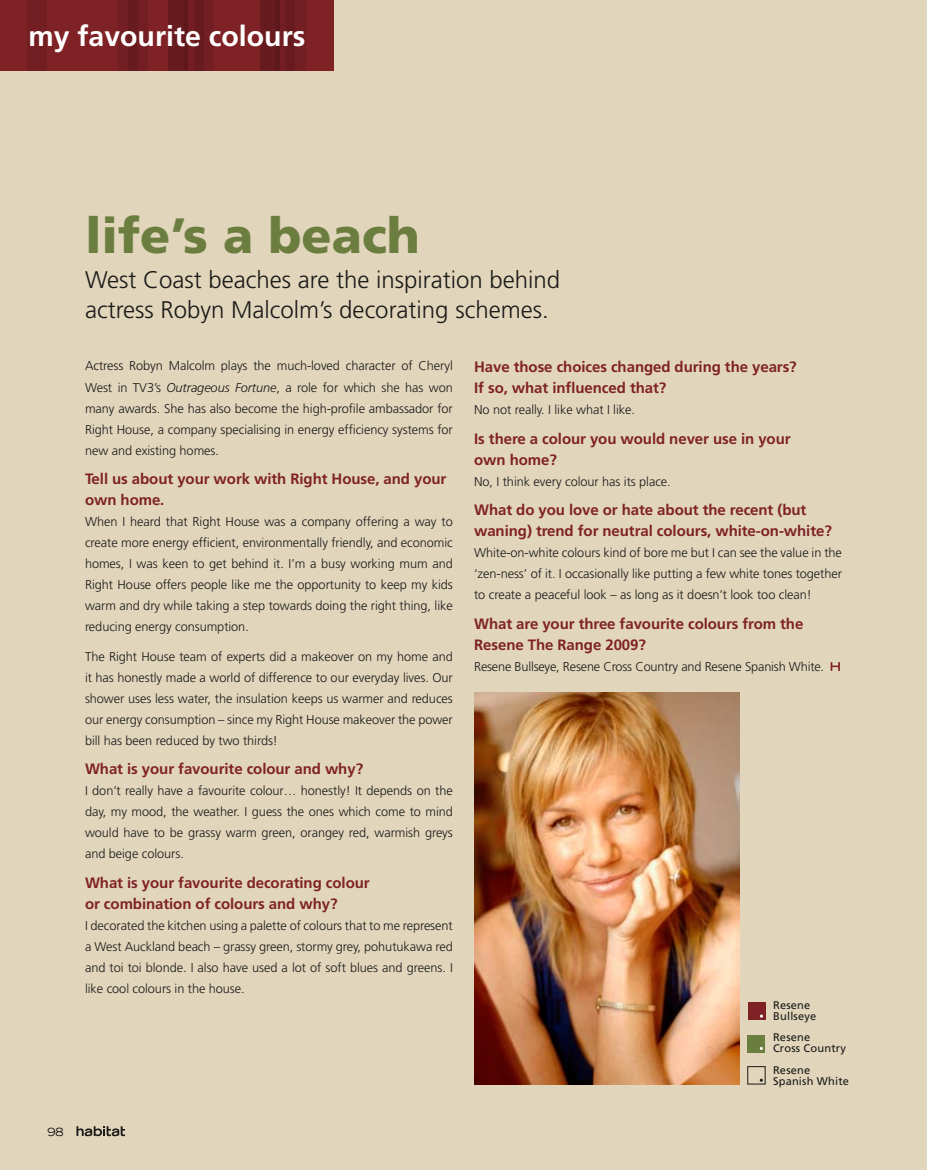
<style>
.page{position:relative;width:927px;height:1170px;background:#fff}
.page>*{position:absolute;margin:0;border:0;box-sizing:border-box;transform-origin:0 0}
.t1{font:900 49.5px "Frutiger";color:#6b7e3f}
.t2{font:700 28.5px "Frutiger";color:#fff}
.t3{font:300 24px/30px "Frutiger";color:#1a1a18}
.t4{font:700 15px/21px "Frutiger";letter-spacing:-.005em;color:#7f2226}
.t5{font:300 12.75px/21px "Frutiger";letter-spacing:-.005em;color:#1a1a18;text-align:justify}
.t6{font:expanded 11.25px "Trade Gothic LH";color:#1a1a18}
.t7{font:11.1px/11.1px "Frutiger";letter-spacing:.015em;color:#1a1a18}
.s1{font-style:italic}
</style>
<div class="page">
<div style="left:0;top:0;width:927px;height:1169px;background:#e1d5bc"></div>
<svg style="left:831px;top:662px;width:9px;height:8px"></svg>
<div style="left:0;top:0;width:334px;height:70px;background:#7f2226"></div>
<div style="left:27px;top:0;width:20px;height:70px;background:#731e22"></div>
<div style="left:169px;top:0;width:19px;height:70px;background:#681b1f"></div>
<div style="left:118px;top:0;width:20px;height:70px;background:#731e22"></div>
<div style="left:129px;top:0;width:19px;height:70px;background:#731e22"></div>
<svg style="left:188px;top:0;width:6px;height:70px"></svg>
<div style="left:194px;top:0;width:20px;height:70px;background:#6d1c20"></div>
<div style="left:261px;top:0;width:19px;height:70px;background:#681b1f"></div>
<svg style="left:280px;top:0;width:6px;height:70px"></svg>
<div style="left:286px;top:0;width:20px;height:70px;background:#731e22"></div>
<div style="left:748px;top:1034px;width:17px;height:18px;background:#6b7e3f"></div>
<div style="left:748px;top:1066px;width:17px;height:17px;background:#e1d5bc"></div>
<img style="left:474px;top:692px;width:266px;height:392px">
<div style="left:748px;top:1002px;width:17px;height:17px;background:#7f2226"></div>
<svg style="left:76px;top:1126px;width:49px;height:10px"></svg>
<h2 class="t2" style="left:28px;top:19px;width:279px">my favourite colours</h2>
<h1 class="t1" style="left:85px;top:206px;width:336px">life’s a beach</h1>
<h3 class="t3" style="left:85px;top:265px;width:477px">West Coast beaches are the inspiration behind actress Robyn Malcolm’s decorating schemes.</h3>
<p class="t6" style="left:48px;top:1124px;width:18px">98</p>
<p class="t5" style="left:85px;top:356px;width:369px">Actress Robyn Malcolm plays the much-loved character of Cheryl West in TV3’s <span class="s1">Outrageous Fortune</span>, a role for which she has won many awards. She has also become the high-profile ambassador for Right House, a company specialising in energy efficiency systems for new and existing homes.</p>
<p class="t4" style="left:85px;top:468px;width:363px">Tell us about your work with Right House, and your own home.</p>
<p class="t5" style="left:85px;top:511px;width:369px">When I heard that Right House was a company offering a way to create more energy efficient, environmentally friendly, and economic homes, I was keen to get behind it. I’m a busy working mum and Right House offers people like me the opportunity to keep my kids warm and dry while taking a step towards doing the right thing, like reducing energy consumption.</p>
<p class="t5" style="left:85px;top:646px;width:369px">The Right House team of experts did a makeover on my home and it has honestly made a world of difference to our everyday lives. Our shower uses less water, the insulation keeps us warmer and reduces our energy consumption – since my Right House makeover the power bill has been reduced by two thirds!</p>
<p class="t4" style="left:85px;top:758px;width:280px">What is your favourite colour and why?</p>
<p class="t5" style="left:85px;top:780px;width:369px">I don’t really have a favourite colour… honestly! It depends on the day, my mood, the weather. I guess the ones which come to mind would have to be grassy warm green, orangey red, warmish greys and beige colours.</p>
<p class="t4" style="left:85px;top:872px;width:286px">What is your favourite decorating colour or combination of colours and why?</p>
<p class="t5" style="left:85px;top:915px;width:369px">I decorated the kitchen using a palette of colours that to me represent a West Auckland beach – grassy green, stormy grey, pohutukawa red and toi toi blonde. I also have used a lot of soft blues and greens. I like cool colours in the house.</p>
<p class="t4" style="left:474px;top:356px;width:324px">Have those choices changed during the years?<br>If so, what influenced that?</p>
<p class="t5" style="left:474px;top:399px;width:162px">No not really. I like what I like.</p>
<p class="t4" style="left:474px;top:428px;width:318px">Is there a colour you would never use in your own home?</p>
<p class="t5" style="left:474px;top:471px;width:198px">No, I think every colour has its place.</p>
<p class="t4" style="left:474px;top:499px;width:359px">What do you love or hate about the recent (but waning) trend for neutral colours, white-on-white?</p>
<p class="t5" style="left:474px;top:542px;width:369px">White-on-white colours kind of bore me but I can see the value in the ‘zen-ness’ of it. I occasionally like putting a few white tones together to create a peaceful look – as long as it doesn’t look too clean!</p>
<p class="t4" style="left:474px;top:613px;width:331px">What are your three favourite colours from the<br>Resene The Range 2009?</p>
<p class="t5" style="left:474px;top:656px;width:351px">Resene Bullseye, Resene Cross Country and Resene Spanish White.</p>
<p class="t7" style="left:773px;top:999px;width:45px">Resene<br>Bullseye</p>
<p class="t7" style="left:773px;top:1031px;width:74px">Resene<br>Cross Country</p>
<p class="t7" style="left:773px;top:1064px;width:78px">Resene<br>Spanish White</p>
</div>
